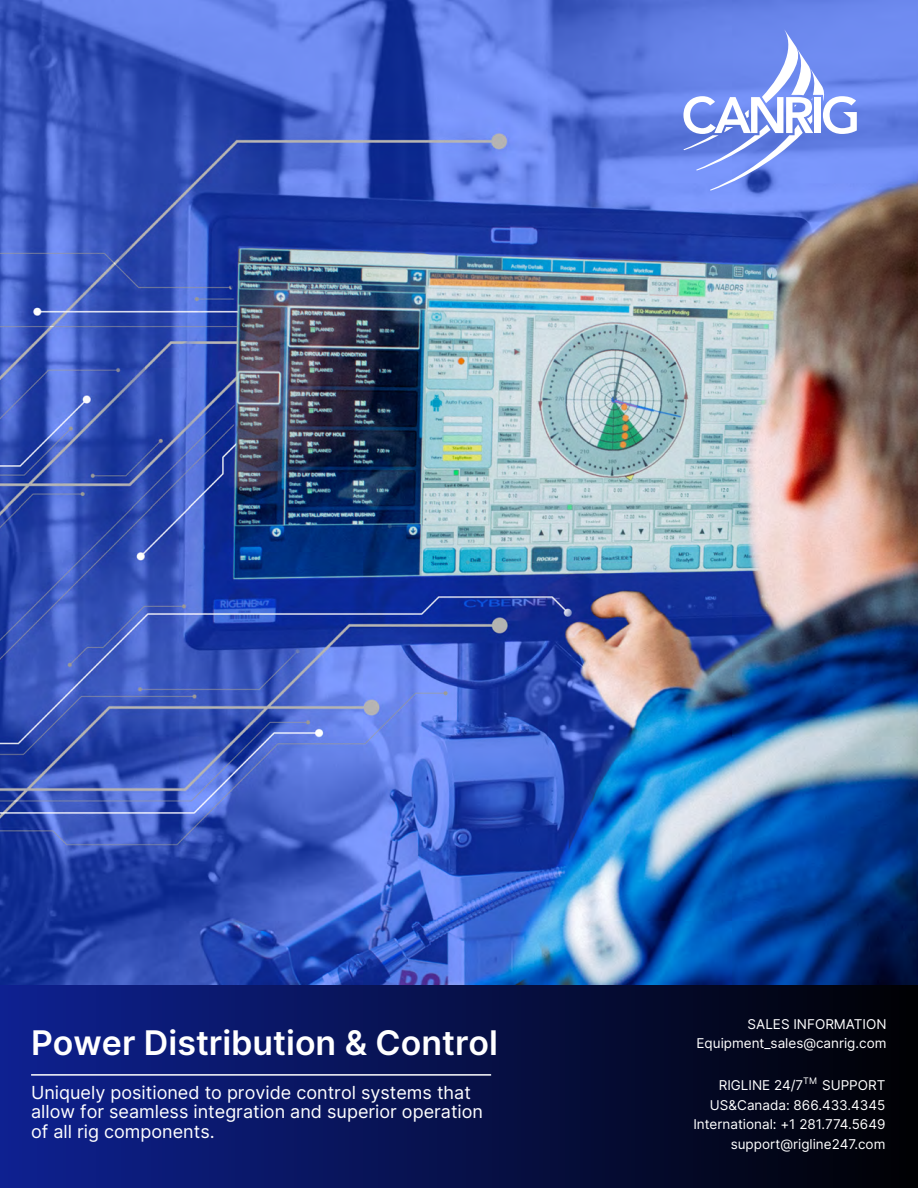
<style>
.page{position:relative;width:918px;height:1188px;background:#fff}
.page>*{position:absolute;margin:0;border:0;box-sizing:border-box;transform-origin:0 0}
.t1{font:600 33.9px "Inter";color:#fff}
.t2{font:18px/19.5px "Inter";color:#fff}
.t3{font:13.5px/19.5px "Inter";color:#fff;text-align:right}
</style>
<div class="page">
<div style="left:0;top:984px;width:918px;height:204px;background:linear-gradient(to right,#0e2191,#000103)"></div>
<img style="left:0;top:0;width:918px;height:985px">
<svg style="left:683px;top:28px;width:174px;height:163px"></svg>
<hr style="left:31px;top:1074px;width:460px;height:2px;background:#fff">
<h1 class="t1" style="left:31px;top:1018px;width:468px">Power Distribution &amp; Control</h1>
<h2 class="t2" style="left:31px;top:1082px;width:454px">Uniquely positioned to provide control systems that allow for seamless integration and superior operation of all rig components.</h2>
<p class="t3" style="left:697px;top:1014px;width:192px">SALES INFORMATION<br>Equipment_sales@canrig.com</p>
<p class="t3" style="left:693px;top:1075px;width:194px">RIGLINE 24/7<sup>TM</sup> SUPPORT<br>US&amp;Canada: 866.433.4345<br>International: +1 281.774.5649 support@rigline247.com</p>
</div>
